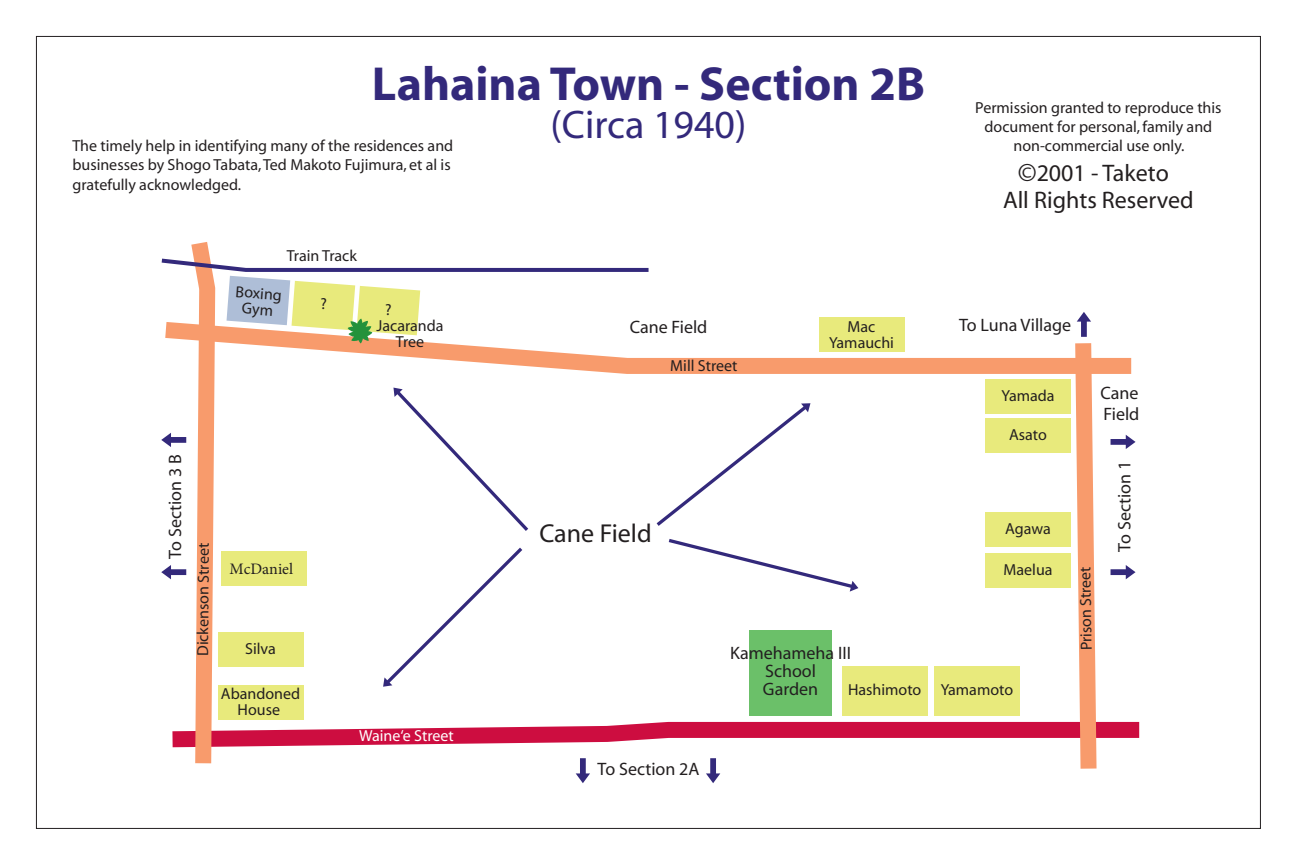
<style>
.page{position:relative;width:1296px;height:864px;background:#fff}
.page>*{position:absolute;margin:0;border:0;box-sizing:border-box;transform-origin:0 0}
.t1{font:700 48px "Myriad";color:#33297b}
.t2{font:40px "Myriad";color:#33297b}
.t3{font:26px "Myriad";color:#231f20}
.t4{font:24px/26.5px "Myriad";color:#231f20;text-align:center}
.t5{font:18px/18px "Myriad";color:#231f20}
.t6{font:16px/19.2px "Myriad";color:#231f20;text-align:center}
.t7{font:16px "Myriad";color:#fff}
.t8{font:16px "Minion Pro";color:#231f20}
.s1{font-size:28px}
</style>
<div class="page">
<svg style="left:161px;top:242px;width:978px;height:541px"></svg>
<div style="left:221px;top:552px;width:86px;height:34px;background:#e8ea7c"></div>
<h1 class="t1" style="left:372px;top:59px;width:555px">Lahaina Town - Section 2B</h1>
<h2 class="t2" style="left:551px;top:105px;width:197px">(Circa 1940)</h2>
<p class="t6" style="left:72px;top:137px;width:382px;text-align:left">The timely help in identifying many of the residences and businesses by Shogo Tabata, Ted Makoto Fujimura, et al is gratefully acknowledged.</p>
<p class="t6" style="left:287px;top:246px;width:72px">Train Track</p>
<p class="t6" style="left:236px;top:284px;width:48px;line-height:16px;rotate:4deg">Boxing<br>Gym</p>
<p class="t6" style="left:321px;top:295px;width:8px">?</p>
<p class="t6" style="left:385px;top:301px;width:8px">?</p>
<p class="t6" style="left:377px;top:316px;width:68px">Jacaranda</p>
<p class="t6" style="left:396px;top:332px;width:30px">Tree</p>
<p class="t5" style="left:167px;top:559px;width:106px;rotate:-90deg">To Section 3 B</p>
<p class="t6" style="left:194px;top:656px;width:115px;rotate:-90deg">Dickenson Street</p>
<p class="t8" style="left:229px;top:558px;width:65px">McDaniel</p>
<p class="t6" style="left:245px;top:639px;width:32px">Silva</p>
<p class="t6" style="left:221px;top:687px;width:81px;line-height:16px">Abandoned<br>House</p>
<p class="t7" style="left:359px;top:728px;width:96px">Waine‘e Street</p>
<p class="t5" style="left:630px;top:318px;width:79px">Cane Field</p>
<p class="t6" style="left:670px;top:356px;width:69px">Mill Street</p>
<h3 class="t3" style="left:539px;top:520px;width:114px">Cane Field</h3>
<p class="t6" style="left:829px;top:319px;width:66px;line-height:16px">Mac<br>Yamauchi</p>
<p class="t5" style="left:598px;top:760px;width:103px">To Section 2A</p>
<p class="t5" style="left:730px;top:645px;width:122px;text-align:center">Kamehameha III<br>School<br>Garden</p>
<p class="t6" style="left:848px;top:680px;width:75px">Hashimoto</p>
<p class="t6" style="left:975px;top:99px;width:248px">Permission granted to reproduce this document for personal, family and non-commercial use only.</p>
<h3 class="t4" style="left:1003px;top:161px;width:192px"><span class="s1">©</span>2001 - Taketo<br>All Rights Reserved</h3>
<p class="t5" style="left:959px;top:317px;width:114px">To Luna Village</p>
<p class="t6" style="left:1002px;top:387px;width:55px">Yamada</p>
<p class="t6" style="left:1009px;top:425px;width:39px">Asato</p>
<p class="t6" style="left:1005px;top:519px;width:47px">Agawa</p>
<p class="t6" style="left:1004px;top:561px;width:50px">Maelua</p>
<p class="t6" style="left:941px;top:680px;width:74px">Yamamoto</p>
<p class="t5" style="left:1101px;top:383px;width:40px;line-height:21.6px">Cane<br>Field</p>
<p class="t6" style="left:1078px;top:651px;width:86px;rotate:-91deg">Prison Street</p>
<p class="t5" style="left:1116px;top:552px;width:92px;rotate:-90deg">To Section 1</p>
</div>
